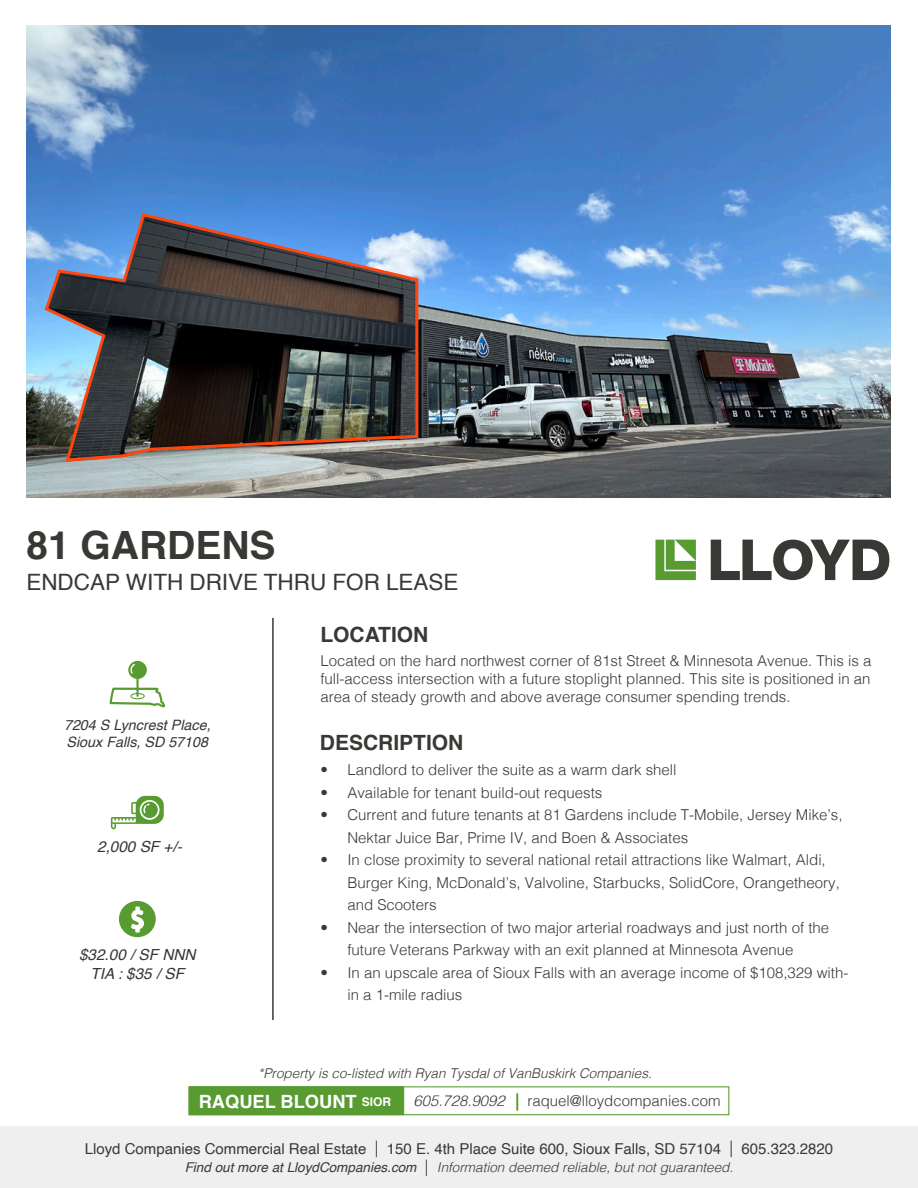
<style>
.page{position:relative;width:918px;height:1188px;background:#fff}
.page>*{position:absolute;margin:0;border:0;box-sizing:border-box;transform-origin:0 0}
.t1{font:700 39px "Helvetica";color:#383935}
.t2{font:22.5px "Helvetica";color:#383935}
.t3{font:700 21px "Helvetica";color:#383935}
.t4{font:700 18.3px "Helvetica";color:#fff}
.t5{font:italic 15.3px "Helvetica";color:#383935}
.t6{font:300 15px/22.5px "Helvetica";color:#383935}
.t7{font:15px "Helvetica";color:#373a36}
.t8{font:italic 14.25px "Helvetica";color:#383935}
.t9{font:italic 300 13.5px "Helvetica";color:#373a36}
.t10{font:italic 300 13.5px "Helvetica";color:#383935}
.s1{font-size:12px}
.s2{font-style:italic}
.s3{font-style:italic;color:#589b31}
.s4{font-weight:300;font-size:16.5px}
.s5{font-weight:400}
.s6{font-style:normal;font-size:16.5px}
</style>
<div class="page">
<div style="left:0;top:1126px;width:918px;height:62px;background:#efefef"></div>
<img style="left:26px;top:26px;width:864px;height:472px">
<svg style="left:111px;top:796px;width:53px;height:33px"></svg>
<svg style="left:119px;top:901px;width:37px;height:36px"></svg>
<svg style="left:109px;top:661px;width:56px;height:46px"></svg>
<svg style="left:655px;top:540px;width:41px;height:40px;background:#7aaf5b"></svg>
<svg style="left:711px;top:540px;width:178px;height:40px"></svg>
<hr style="left:272px;top:618px;width:2px;height:402px;background:#383935">
<div style="left:189px;top:1086px;width:540px;height:29px;border:1px solid #589b31"></div>
<div style="left:189px;top:1086px;width:215px;height:29px;background:#589b31;border:1px solid #589b31"></div>
<img style="left:43px;top:211px;width:377px;height:252px">
<p class="t1" style="left:26px;top:514px;width:251px">81 GARDENS</p>
<p class="t2" style="left:26px;top:565px;width:434px">ENDCAP WITH DRIVE THRU FOR LEASE</p>
<p class="t3" style="left:320px;top:617px;width:110px">LOCATION</p>
<p class="t8" style="left:64px;top:714px;width:148px">7204 S Lyncrest Place,</p>
<p class="t8" style="left:67px;top:731px;width:143px">Sioux Falls, SD 57108</p>
<p class="t5" style="left:97px;top:835px;width:86px">2,000 SF +/-</p>
<p class="t5" style="left:79px;top:943px;width:118px">$32.00 / SF NNN</p>
<p class="t5" style="left:91px;top:961px;width:95px">TIA : $35 / SF</p>
<p class="t6" style="left:320px;top:651px;width:553px;line-height:18px;text-align:justify">Located on the hard northwest corner of 81st Street &amp; Minnesota Avenue. This is a full-access intersection with a future stoplight planned. This site is positioned in an area of steady growth and above average consumer spending trends.</p>
<p class="t3" style="left:320px;top:725px;width:145px">DESCRIPTION</p>
<p class="t6" style="left:320px;top:758px;width:358px">• Landlord to deliver the suite as a warm dark shell</p>
<p class="t6" style="left:320px;top:780px;width:284px">• Available for tenant build-out requests</p>
<p class="t6" style="left:347px;top:803px;width:497px;text-indent:-27px">• Current and future tenants at 81 Gardens include T-Mobile, Jersey Mike’s,<br>Nektar Juice Bar, Prime IV, and Boen &amp; Associates</p>
<p class="t6" style="left:347px;top:848px;width:494px;text-indent:-27px">• In close proximity to several national retail attractions like Walmart, Aldi,<br>Burger King, McDonald’s, Valvoline, Starbucks, SolidCore, Orangetheory, and Scooters</p>
<p class="t6" style="left:320px;top:915px;width:510px;text-align:center">• Near the intersection of two major arterial roadways and just north of the future Veterans Parkway with an exit planned at Minnesota Avenue</p>
<p class="t6" style="left:347px;top:960px;width:503px;text-indent:-27px">• In an upscale area of Sioux Falls with an average income of $108,329 with&shy;in a 1-mile radius</p>
<p class="t10" style="left:258px;top:1062px;width:395px">*Property is co-listed with Ryan Tysdal of VanBuskirk Companies.</p>
<p class="t4" style="left:199px;top:1087px;width:194px">RAQUEL BLOUNT <span class="s1">SIOR</span></p>
<p class="t6" style="left:414px;top:1088px;width:309px"><span class="s2">605.728.9092</span> <span class="s3">|</span> raquel@lloydcompanies.com</p>
<p class="t7" style="left:85px;top:1137px;width:750px">Lloyd Companies Commercial Real Estate <span class="s4">|</span> 150 E. 4th Place Suite 600, Sioux Falls, SD 57104 <span class="s4">|</span> 605.323.2820</p>
<p class="t9" style="left:185px;top:1156px;width:550px"><span class="s5">Find out more at LloydCompanies.com</span> <span class="s6">|</span> Information deemed reliable, but not guaranteed.</p>
</div>
